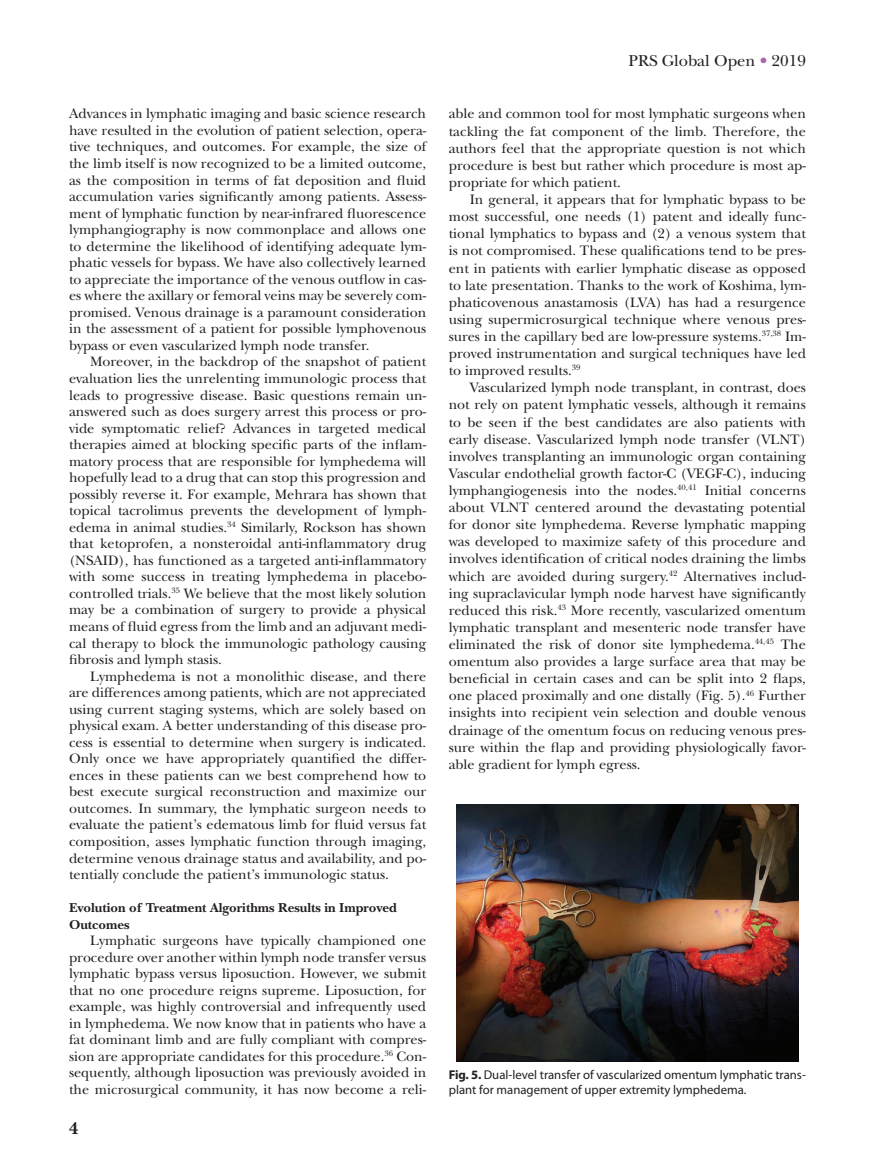
<style>
.page{position:relative;width:878px;height:1175px;background:#fff}
.page>*{position:absolute;margin:0;border:0;box-sizing:border-box;transform-origin:0 0}
.t1{font:700 18px "New Baskerville";color:#231f20}
.t2{font:16.5px "New Baskerville";color:#231f20}
.t3{font:14.25px/16.5px "New Baskerville";color:#231f20;text-align:justify}
.t4{font:700 13.5px/16.5px "New Baskerville";color:#231f20}
.t5{font:12.75px/15px "Myriad Pro";color:#231f20}
.s1{color:#a966aa}
.s2{font-weight:700}
</style>
<div class="page">
<img style="left:456px;top:805px;width:342px;height:256px">
<p class="t3" style="left:69px;top:106px;width:359px">Advances in lymphatic imaging and basic science research have resulted in the evolution of patient selection, opera&shy;tive techniques, and outcomes. For example, the size of the limb itself is now recognized to be a limited outcome, as the composition in terms of fat deposition and fluid accumulation varies significantly among patients. Assess&shy;ment of lymphatic function by near-infrared fluorescence lymphangiography is now commonplace and allows one to determine the likelihood of identifying adequate lym&shy;phatic vessels for bypass. We have also collectively learned to appreciate the importance of the venous outflow in cas&shy;es where the axillary or femoral veins may be severely com&shy;promised. Venous drainage is a paramount consideration in the assessment of a patient for possible lymphovenous bypass or even vascularized lymph node transfer.</p>
<p class="t3" style="left:69px;top:354px;width:359px;text-indent:21px">Moreover, in the backdrop of the snapshot of patient evaluation lies the unrelenting immunologic process that leads to progressive disease. Basic questions remain un&shy;answered such as does surgery arrest this process or pro&shy;vide symptomatic relief? Advances in targeted medical therapies aimed at blocking specific parts of the inflam&shy;matory process that are responsible for lymphedema will hopefully lead to a drug that can stop this progression and possibly reverse it. For example, Mehrara has shown that topical tacrolimus prevents the development of lymph&shy;edema in animal studies.<sup>34</sup> Similarly, Rockson has shown that ketoprofen, a nonsteroidal anti-inflammatory drug (NSAID), has functioned as a targeted anti-inflammatory with some success in treating lymphedema in placebo&shy;controlled trials.<sup>35</sup> We believe that the most likely solution may be a combination of surgery to provide a physical means of fluid egress from the limb and an adjuvant medi&shy;cal therapy to block the immunologic pathology causing fibrosis and lymph stasis.</p>
<p class="t3" style="left:69px;top:668px;width:359px;text-indent:21px">Lymphedema is not a monolithic disease, and there are differences among patients, which are not appreciated using current staging systems, which are solely based on physical exam. A better understanding of this disease pro&shy;cess is essential to determine when surgery is indicated.<br>Only once we have appropriately quantified the differ&shy;ences in these patients can we best comprehend how to best execute surgical reconstruction and maximize our outcomes. In summary, the lymphatic surgeon needs to evaluate the patient’s edematous limb for fluid versus fat composition, asses lymphatic function through imaging, determine venous drainage status and availability, and po&shy;tentially conclude the patient’s immunologic status.</p>
<p class="t4" style="left:69px;top:899px;width:329px">Evolution of Treatment Algorithms Results in Improved<br>Outcomes</p>
<p class="t3" style="left:69px;top:932px;width:359px;text-indent:21px">Lymphatic surgeons have typically championed one procedure over another within lymph node transfer versus lymphatic bypass versus liposuction. However, we submit that no one procedure reigns supreme. Liposuction, for example, was highly controversial and infrequently used in lymphedema. We now know that in patients who have a fat dominant limb and are fully compliant with compres&shy;sion are appropriate candidates for this procedure.<sup>36</sup> Con&shy;sequently, although liposuction was previously avoided in the microsurgical community, it has now become a reli-</p>
<p class="t1" style="left:69px;top:1118px;width:11px">4</p>
<p class="t2" style="left:628px;top:51px;width:179px">PRS Global Open <span class="s1">•</span> 2019</p>
<p class="t3" style="left:449px;top:105px;width:359px;line-height:17.1px">able and common tool for most lymphatic surgeons when tackling the fat component of the limb. Therefore, the authors feel that the appropriate question is not which procedure is best but rather which procedure is most ap&shy;propriate for which patient.</p>
<p class="t3" style="left:449px;top:191px;width:359px;line-height:17.1px;text-indent:21px">In general, it appears that for lymphatic bypass to be most successful, one needs (1) patent and ideally func&shy;tional lymphatics to bypass and (2) a venous system that is not compromised. These qualifications tend to be pres&shy;ent in patients with earlier lymphatic disease as opposed to late presentation. Thanks to the work of Koshima, lym&shy;phaticovenous anastamosis (LVA) has had a resurgence using supermicrosurgical technique where venous pres&shy;sures in the capillary bed are low-pressure systems.<sup>37,38</sup> Im&shy;proved instrumentation and surgical techniques have led to improved results.<sup>39</sup></p>
<p class="t3" style="left:448px;top:379px;width:359px;line-height:17.1px;text-indent:21px">Vascularized lymph node transplant, in contrast, does not rely on patent lymphatic vessels, although it remains to be seen if the best candidates are also patients with early disease. Vascularized lymph node transfer (VLNT) involves transplanting an immunologic organ containing Vascular endothelial growth factor-C (VEGF-C), inducing lymphangiogenesis into the nodes.<sup>40,41</sup> Initial concerns about VLNT centered around the devastating potential for donor site lymphedema. Reverse lymphatic mapping was developed to maximize safety of this procedure and involves identification of critical nodes draining the limbs which are avoided during surgery.<sup>42</sup> Alternatives includ&shy;ing supraclavicular lymph node harvest have significantly reduced this risk.<sup>43</sup> More recently, vascularized omentum lymphatic transplant and mesenteric node transfer have eliminated the risk of donor site lymphedema.<sup>44,45</sup> The omentum also provides a large surface area that may be beneficial in certain cases and can be split into 2 flaps, one placed proximally and one distally (Fig. 5).<sup>46</sup> Further insights into recipient vein selection and double venous drainage of the omentum focus on reducing venous pres&shy;sure within the flap and providing physiologically favor&shy;able gradient for lymph egress.</p>
<p class="t5" style="left:448px;top:1067px;width:358px"><span class="s2">Fig. 5.</span> Dual-level transfer of vascularized omentum lymphatic trans&shy;plant for management of upper extremity lymphedema.</p>
</div>
